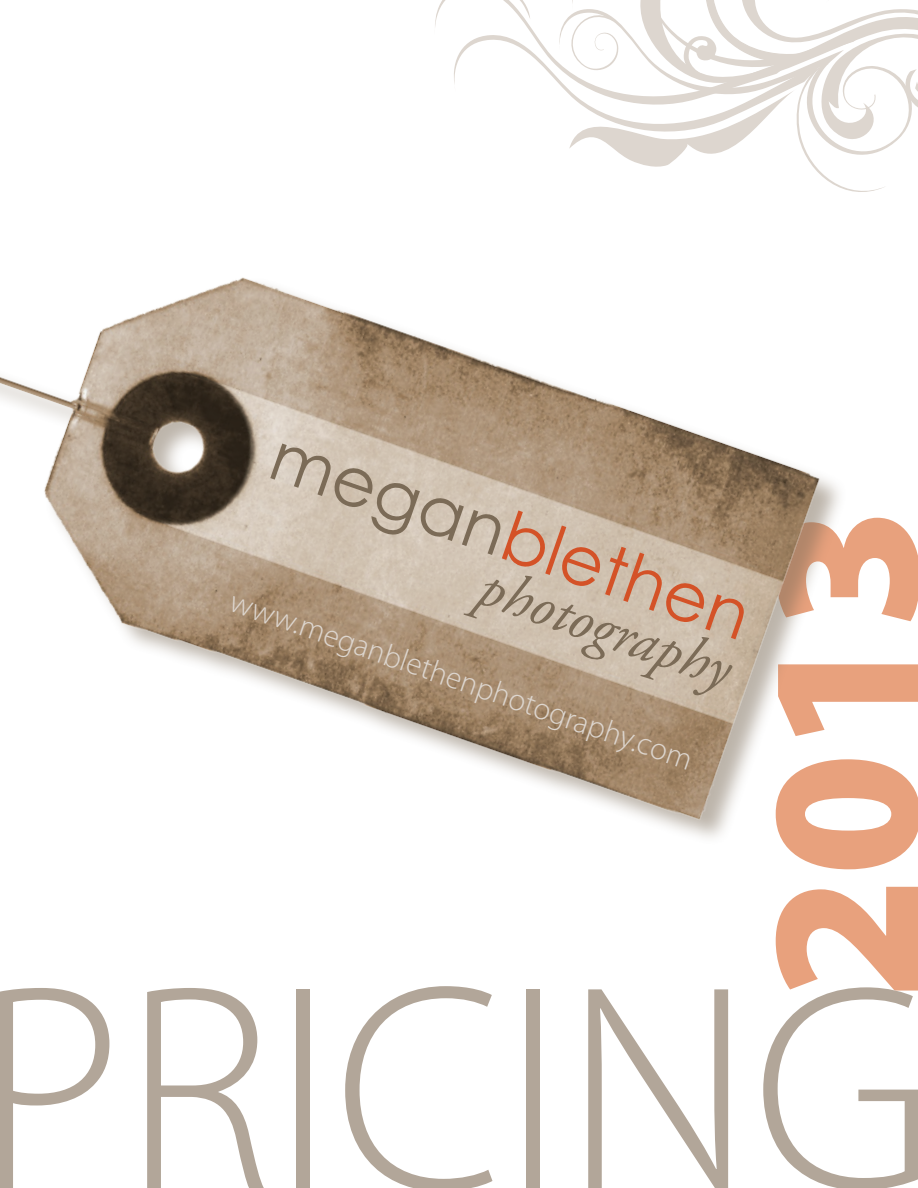
<style>
.page{position:relative;width:918px;height:1188px;background:#fff}
.page>*{position:absolute;margin:0;border:0;box-sizing:border-box;transform-origin:0 0}
.t1{font:300 294.6px "Myriad Pro";color:#b2a699}
.t2{font:900 215.25px "Myriad Pro";color:#e8a17d}
.t3{font:68.85px "Century Gothic";color:#d45227}
.t4{font:italic 59.25px "Adobe Garamond Pro";color:#7b6b57}
.t5{font:300 31.5px "Myriad Pro";color:#ddd6cf}
.s1{color:#7b6b57}
</style>
<div class="page">
<img style="left:0;top:277px;width:839px;height:561px">
<svg style="left:435px;top:0;width:483px;height:192px"></svg>
<p class="t3" style="left:289px;top:408px;width:504px;rotate:19deg"><span class="s1">megan</span>blethen</p>
<p class="t2" style="left:702px;top:999px;width:495px;rotate:-90deg">2013</p>
<p class="t4" style="left:492px;top:550px;width:265px;rotate:19deg">photography</p>
<p class="t5" style="left:237px;top:583px;width:489px;rotate:19deg">www.meganblethenphotography.com</p>
<p class="t1" style="left:-25px;top:913px;width:962px">PRICING</p>
</div>
